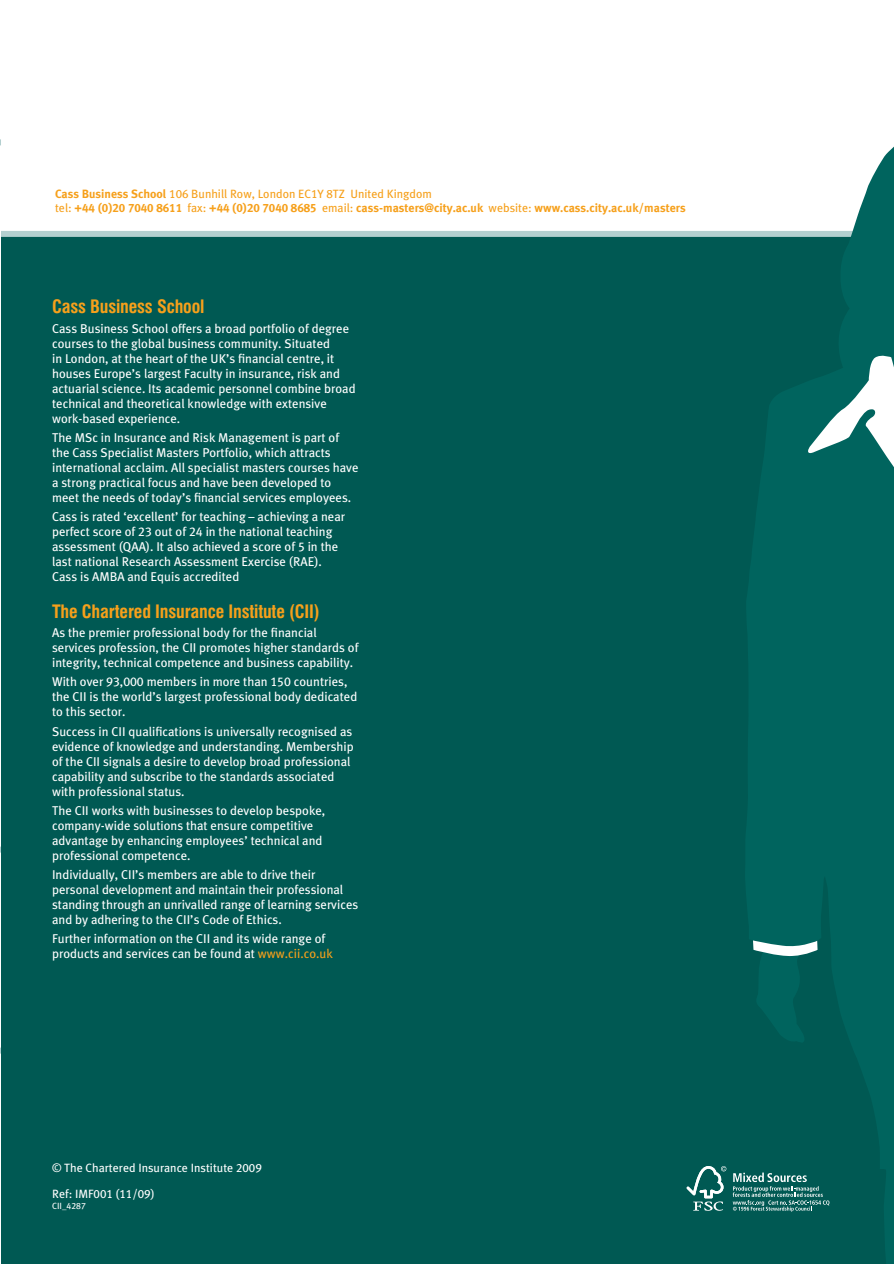
<style>
.page{position:relative;width:894px;height:1264px;background:#fff}
.page>*{position:absolute;margin:0;border:0;box-sizing:border-box;transform-origin:0 0}
._12_13_bold_con_head{font:700 condensed 18px "Swiss 721 BT";letter-spacing:-.01em;color:#f6a01b}
._12_13_bold_con_subh{font:700 condensed 18px "Swiss 721 BT";letter-spacing:-.01em;color:#f6a01b}
._8_5_10_body{font:12.75px/15px "Cii Meta Plus";color:#fff}
.t1{font:700 12px "Cii Meta Plus";color:#f6a01b}
.t2{font:12px "Cii Meta Plus";color:#f6a01b}
.Small___text{font:12px "Cii Meta Plus";color:#fff}
.t3{font:9px "Cii Meta Plus";color:#fff}
.s1{font-weight:700}
.s2{font-weight:400}
.s3{color:#f6a01b}
</style>
<div class="page">
<div style="left:1px;top:233px;width:892px;height:1030px;background:#005953"></div>
<div style="left:1px;top:231px;width:892px;height:6px;background:#b3cfcf"></div>
<svg style="left:744px;top:147px;width:149px;height:1116px;fill:#00645e"></svg>
<svg style="left:752px;top:940px;width:65px;height:16px"></svg>
<svg style="left:787px;top:349px;width:106px;height:404px"></svg>
<svg style="left:686px;top:1166px;width:40px;height:44px"></svg>
<svg style="left:732px;top:1172px;width:97px;height:39px"></svg>
<p class="t2" style="left:55px;top:187px;width:378px"><span class="s1">Cass Business School</span> 106 Bunhill Row, London EC1Y 8TZ United Kingdom</p>
<p class="t1" style="left:55px;top:201px;width:631px"><span class="s2">tel:</span> +44 (0)20 7040 8611 <span class="s2">fax:</span> +44 (0)20 7040 8685 <span class="s2">email:</span> cass-masters@city.ac.uk <span class="s2">website:</span> www.cass.city.ac.uk/masters</p>
<p class="_12_13_bold_con_subh" style="left:52px;top:296px;width:154px">Cass Business School</p>
<p class="_8_5_10_body" style="left:52px;top:320px;width:305px">Cass Business School offers a broad portfolio of degree courses to the global business community. Situated<br>in London, at the heart of the UK’s financial centre, it houses Europe’s largest Faculty in insurance, risk and actuarial science. Its academic personnel combine broad technical and theoretical knowledge with extensive work-based experience.</p>
<p class="_8_5_10_body" style="left:52px;top:430px;width:308px">The MSc in Insurance and Risk Management is part of the Cass Specialist Masters Portfolio, which attracts international acclaim. All specialist masters courses have a strong practical focus and have been developed to meet the needs of today’s financial services employees.</p>
<p class="_8_5_10_body" style="left:52px;top:509px;width:294px">Cass is rated ‘excellent’ for teaching – achieving a near perfect score of 23 out of 24 in the national teaching assessment (QAA). It also achieved a score of 5 in the last national Research Assessment Exercise (RAE).<br>Cass is AMBA and Equis accredited</p>
<p class="_12_13_bold_con_head" style="left:52px;top:600px;width:269px">The Chartered Insurance Institute (CII)</p>
<p class="_8_5_10_body" style="left:52px;top:625px;width:308px">As the premier professional body for the financial services profession, the CII promotes higher standards of integrity, technical competence and business capability.</p>
<p class="_8_5_10_body" style="left:52px;top:674px;width:306px">With over 93,000 members in more than 150 countries, the CII is the world’s largest professional body dedicated to this sector.</p>
<p class="_8_5_10_body" style="left:52px;top:723px;width:303px">Success in CII qualifications is universally recognised as evidence of knowledge and understanding. Membership of the CII signals a desire to develop broad professional capability and subscribe to the standards associated with professional status.</p>
<p class="_8_5_10_body" style="left:52px;top:802px;width:274px">The CII works with businesses to develop bespoke, company-wide solutions that ensure competitive advantage by enhancing employees’ technical and professional competence.</p>
<p class="_8_5_10_body" style="left:52px;top:867px;width:307px">Individually, CII’s members are able to drive their personal development and maintain their professional standing through an unrivalled range of learning services and by adhering to the CII’s Code of Ethics.</p>
<p class="_8_5_10_body" style="left:52px;top:931px;width:282px">Further information on the CII and its wide range of products and services can be found at <span class="s3">www.cii.co.uk</span></p>
<p class="Small___text" style="left:52px;top:1160px;width:211px">© The Chartered Insurance Institute 2009</p>
<p class="Small___text" style="left:52px;top:1186px;width:104px">Ref: IMF001 (11/09)</p>
<p class="t3" style="left:52px;top:1200px;width:35px">CII_4287</p>
</div>
